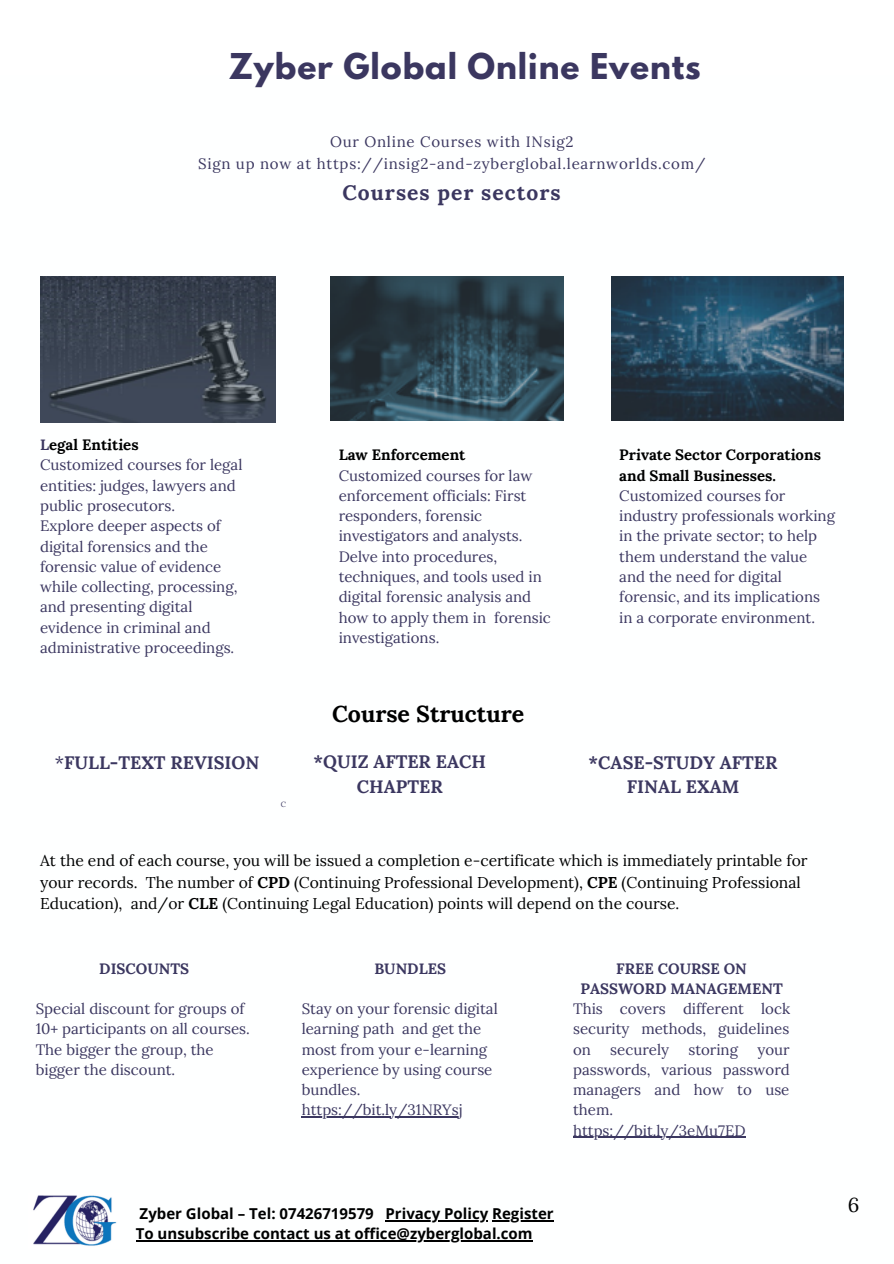
<style>
.page{position:relative;width:894px;height:1264px;background:#fff}
.page>*{position:absolute;margin:0;border:0;box-sizing:border-box;transform-origin:0 0}
.t1{font:700 31.5px "League Spartan";letter-spacing:.03em;color:#3b3760}
.t2{font:700 23.1px "Lora";color:#000}
.t3{font:700 21px "Lora";letter-spacing:.05em;color:#3b3760}
.t4{font:20.1px "Lora";color:#000}
.t5{font:700 18px/25px "Lora";color:#3b3760;text-align:center}
.t6{font:15.6px/21.5px "Lora";color:#000}
.t7{font:15px/20.2px "Lora";color:#3b3760}
.t8{font:700 15px "Open Sans";color:#000}
.t9{font:15px "Lora";letter-spacing:.05em;color:#3b3760}
.t10{font:700 15px/20.2px "Lora";color:#000}
.t11{font:700 15px "Lora";color:#3b3760}
.t12{font:7.5px "Lora";color:#3b3760}
.s1{color:#3b3760}
.s2{font-weight:400}
.s3{font-weight:700}
</style>
<div class="page">
<img style="left:33px;top:1195px;width:84px;height:51px">
<hr style="left:385px;top:1220px;width:103px;height:1px;background:#000">
<hr style="left:492px;top:1220px;width:61px;height:1px;background:#000">
<hr style="left:136px;top:1240px;width:396px;height:1px;background:#000">
<img style="left:40px;top:277px;width:235px;height:145px">
<img style="left:331px;top:277px;width:232px;height:144px">
<img style="left:611px;top:277px;width:232px;height:144px">
<hr style="left:301px;top:1116px;width:161px;height:1px;background:#3b3760">
<hr style="left:573px;top:1136px;width:172px;height:1px;background:#3b3760">
<p class="t1" style="left:229px;top:51px;width:473px">Zyber Global Online Events</p>
<p class="t9" style="left:330px;top:132px;width:245px">Our Online Courses with INsig2</p>
<p class="t9" style="left:198px;top:154px;width:508px">Sign up now at https://insig2-and-zyberglobal.learnworlds.com/</p>
<p class="t3" style="left:342px;top:178px;width:220px">Courses per sectors</p>
<p class="t10" style="left:40px;top:434px;width:100px"><span class="s1">L</span>egal Entities</p>
<p class="t7" style="left:40px;top:455px;width:204px">Customized courses for legal entities: judges, lawyers and public prosecutors.</p>
<p class="t7" style="left:40px;top:515px;width:182px">Explore deeper aspects of</p>
<p class="t7" style="left:40px;top:536px;width:199px">digital forensics and the forensic value of evidence while collecting, processing, and presenting digital evidence in criminal and administrative proceedings.</p>
<p class="t10" style="left:338px;top:444px;width:128px">Law Enforcement</p>
<p class="t7" style="left:338px;top:465px;width:195px">Customized courses for law</p>
<p class="t7" style="left:338px;top:485px;width:189px">enforcement officials: First responders, forensic investigators and analysts.</p>
<p class="t7" style="left:338px;top:546px;width:214px">Delve into procedures, techniques, and tools used in digital forensic analysis and how to apply them in forensic investigations.</p>
<p class="t2" style="left:332px;top:698px;width:194px">Course Structure</p>
<p class="t5" style="left:55px;top:749px;width:206px"><span class="s2">*</span>FULL-TEXT REVISION</p>
<p class="t5" style="left:313px;top:749px;width:174px">*QUIZ AFTER EACH<br>CHAPTER</p>
<p class="t12" style="left:281px;top:799px;width:7px">C</p>
<p class="t10" style="left:619px;top:444px;width:203px">Private Sector Corporations and Small Businesses.</p>
<p class="t7" style="left:619px;top:485px;width:217px">Customized courses for industry professionals working in the private sector; to help them understand the value and the need for digital forensic, and its implications in a corporate environment.</p>
<p class="t5" style="left:588px;top:749px;width:190px">*CASE-STUDY AFTER<br>FINAL EXAM</p>
<p class="t6" style="left:40px;top:850px;width:768px">At the end of each course, you will be issued a completion e-certificate which is immediately printable for your records. The number of <span class="s3">CPD</span> (Continuing Professional Development), <span class="s3">CPE</span> (Continuing Professional<br>Education), and/or <span class="s3">CLE</span> (Continuing Legal Education) points will depend on the course.</p>
<p class="t11" style="left:99px;top:958px;width:91px">DISCOUNTS</p>
<p class="t7" style="left:36px;top:998px;width:216px">Special discount for groups of<br>10+ participants on all courses.</p>
<p class="t7" style="left:36px;top:1039px;width:179px">The bigger the group, the bigger the discount.</p>
<p class="t11" style="left:374px;top:958px;width:73px">BUNDLES</p>
<p class="t7" style="left:301px;top:998px;width:197px">Stay on your forensic digital learning path and get the most from your e-learning experience by using course bundles.</p>
<p class="t7" style="left:301px;top:1099px;width:162px">https://bit.ly/31NRYsj</p>
<p class="t11" style="left:616px;top:958px;width:132px">FREE COURSE ON</p>
<p class="t11" style="left:580px;top:978px;width:204px">PASSWORD MANAGEMENT</p>
<p class="t7" style="left:573px;top:998px;width:218px;text-align:justify">This covers different lock security methods, guidelines on</p>
<p class="t7" style="left:610px;top:1039px;width:60px">securely</p>
<p class="t7" style="left:688px;top:1039px;width:51px">storing</p>
<p class="t7" style="left:573px;top:1039px;width:218px;text-align:justify;text-indent:184px">your passwords, various password managers and how to use them.</p>
<p class="t7" style="left:573px;top:1120px;width:174px">https://bit.ly/3eMu7ED</p>
<p class="t8" style="left:140px;top:1203px;width:415px">Zyber Global – Tel: 07426719579 Privacy Policy Register</p>
<p class="t8" style="left:136px;top:1223px;width:398px">To unsubscribe contact us at office@zyberglobal.com</p>
<p class="t4" style="left:847px;top:1192px;width:13px">6</p>
</div>
